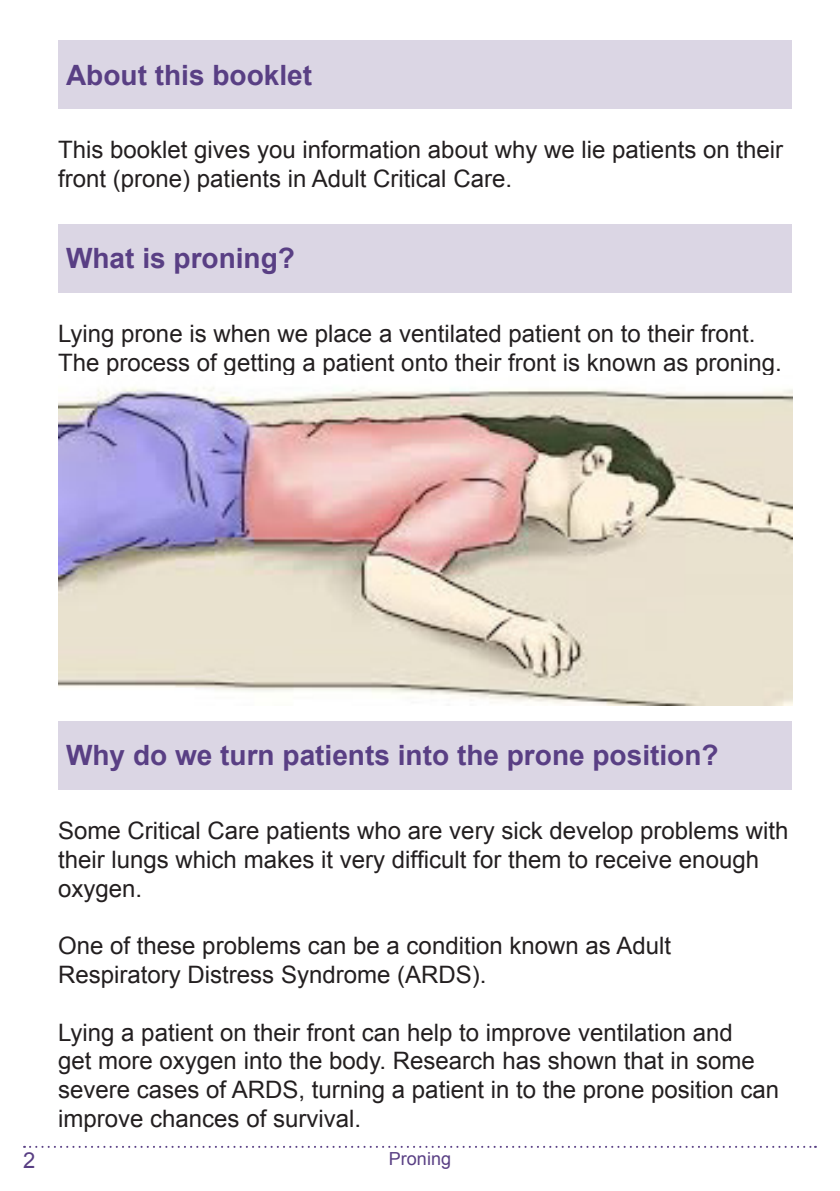
<style>
.page{position:relative;width:840px;height:1191px;background:#fff}
.page>*{position:absolute;margin:0;border:0;box-sizing:border-box;transform-origin:0 0}
.t1{font:700 28px "Arial";color:#593f84}
.Default{font:24px/28.8px "Arial";color:#231f20}
.Annotation_text{font:24px/28.8px "Arial";color:#231f20}
.t2{font:22px "Arial";color:#593f84}
.t3{font:18px "Arial";color:#593f84}
</style>
<div class="page">
<svg style="left:24px;top:1145px;width:791px;height:2px"></svg>
<div style="left:58px;top:40px;width:732px;height:69px;background:#dbd6e4"></div>
<div style="left:58px;top:224px;width:732px;height:68px;background:#dbd6e4"></div>
<img style="left:58px;top:387px;width:734px;height:318px">
<div style="left:58px;top:721px;width:732px;height:68px;background:#dbd6e4"></div>
<p class="t1" style="left:66px;top:56px;width:247px">About this booklet</p>
<p class="Annotation_text" style="left:58px;top:136px;width:726px">This booklet gives you information about why we lie patients on their front (prone) patients in Adult Critical Care.</p>
<p class="t1" style="left:66px;top:240px;width:230px">What is proning?</p>
<p class="Default" style="left:58px;top:319px;width:725px">Lying prone is when we place a ventilated patient on to their front.<br>The process of getting a patient onto their front is known as proning.</p>
<p class="t2" style="left:23px;top:1145px;width:14px">2</p>
<p class="t1" style="left:66px;top:737px;width:653px">Why do we turn patients into the prone position?</p>
<p class="Default" style="left:58px;top:816px;width:731px">Some Critical Care patients who are very sick develop problems with their lungs which makes it very difficult for them to receive enough oxygen.</p>
<p class="Default" style="left:58px;top:931px;width:614px">One of these problems can be a condition known as Adult<br>Respiratory Distress Syndrome (ARDS).</p>
<p class="Default" style="left:58px;top:1018px;width:722px">Lying a patient on their front can help to improve ventilation and<br>get more oxygen into the body. Research has shown that in some severe cases of ARDS, turning a patient in to the prone position can improve chances of survival.</p>
<p class="t3" style="left:389px;top:1146px;width:64px">Proning</p>
</div>
